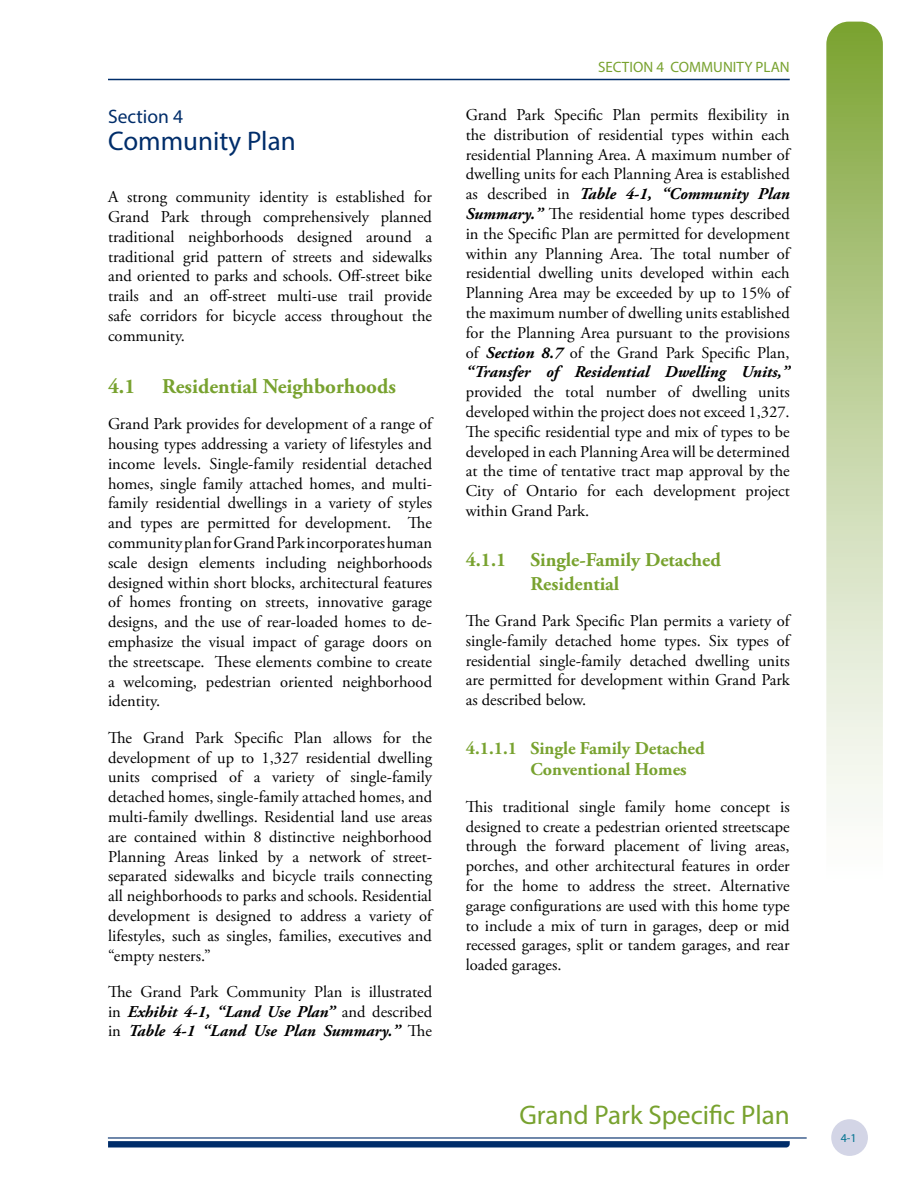
<style>
.page{position:relative;width:918px;height:1188px;background:#fff}
.page>*{position:absolute;margin:0;border:0;box-sizing:border-box;transform-origin:0 0}
.t1{font:27px "Myriad Pro";color:#78a22f}
.t2{font:27px "Myriad Pro";color:#002d6a}
.t3{font:700 21px "Adobe Garamond Pro";color:#78a22f}
.t4{font:700 19.5px/23.4px "Adobe Garamond Pro";color:#78a22f}
.t5{font:19.5px "Myriad Pro";color:#002d6a}
.t6{font:700 18px/21.6px "Adobe Garamond Pro";color:#78a22f}
.t7{font:16.5px/19.8px "Adobe Garamond Pro";color:#000;text-align:justify}
.t8{font:15px "Myriad Pro";color:#78a22f}
.t9{font:12px "Myriad Pro";color:#00728f}
.s1{font-weight:700;font-style:italic}
</style>
<div class="page">
<svg style="left:826px;top:22px;width:57px;height:789px;background:#c0d29e"></svg>
<div style="left:831px;top:1119px;width:37px;height:37px;background:#d3d5e6;border-radius:50%"></div>
<hr style="left:108px;top:79px;width:682px;height:1px;background:#002d6a">
<hr style="left:108px;top:1137px;width:699px;height:2px;background:#002d6a">
<svg style="left:108px;top:1141px;width:682px;height:7px;background:#163f77"></svg>
<p class="t5" style="left:108px;top:104px;width:77px">Section 4</p>
<h1 class="t2" style="left:108px;top:124px;width:189px">Community Plan</h1>
<p class="t7" style="left:108px;top:188px;width:326px">A strong community identity is established for Grand Park through comprehensively planned traditional neighborhoods designed around a traditional grid pattern of streets and sidewalks and oriented to parks and schools. Off-street bike trails and an off-street multi-use trail provide safe corridors for bicycle access throughout the community.</p>
<p class="t3" style="left:108px;top:374px;width:29px">4.1</p>
<p class="t3" style="left:162px;top:374px;width:235px">Residential Neighborhoods</p>
<p class="t7" style="left:108px;top:415px;width:326px">Grand Park provides for development of a range of housing types addressing a variety of lifestyles and income levels. Single-family residential detached homes, single family attached homes, and multi&shy;family residential dwellings in a variety of styles and types are permitted for development. The community plan for Grand Park incorporates human scale design elements including neighborhoods designed within short blocks, architectural features of homes fronting on streets, innovative garage designs, and the use of rear-loaded homes to de&shy;emphasize the visual impact of garage doors on the streetscape. These elements combine to create a welcoming, pedestrian oriented neighborhood identity.</p>
<p class="t7" style="left:108px;top:728px;width:326px">The Grand Park Specific Plan allows for the development of up to 1,327 residential dwelling units comprised of a variety of single-family detached homes, single-family attached homes, and multi-family dwellings. Residential land use areas are contained within 8 distinctive neighborhood Planning Areas linked by a network of street&shy;separated sidewalks and bicycle trails connecting all neighborhoods to parks and schools. Residential development is designed to address a variety of lifestyles, such as singles, families, executives and “empty nesters.”</p>
<p class="t7" style="left:108px;top:982px;width:326px">The Grand Park Community Plan is illustrated in <span class="s1">Exhibit 4-1, “Land Use Plan”</span> and described in <span class="s1">Table 4-1 “Land Use Plan Summary.”</span> The</p>
<p class="t8" style="left:598px;top:58px;width:193px">SECTION 4 COMMUNITY PLAN</p>
<p class="t7" style="left:466px;top:105px;width:326px">Grand Park Specific Plan permits flexibility in the distribution of residential types within each residential Planning Area. A maximum number of dwelling units for each Planning Area is established as described in <span class="s1">Table 4-1, “Community Plan Summary.”</span> The residential home types described in the Specific Plan are permitted for development within any Planning Area. The total number of residential dwelling units developed within each Planning Area may be exceeded by up to 15% of the maximum number of dwelling units established for the Planning Area pursuant to the provisions of <span class="s1">Section 8.7</span> of the Grand Park Specific Plan, <span class="s1">“Transfer of Residential Dwelling Units,”</span></p>
<p class="t7" style="left:466px;top:383px;width:326px">provided the total number of dwelling units developed within the project does not exceed 1,327.<br>The specific residential type and mix of types to be developed in each Planning Area will be determined at the time of tentative tract map approval by the City of Ontario for each development project within Grand Park.</p>
<p class="t4" style="left:531px;top:549px;width:192px;text-indent:-65px">4.1.1 Single-Family Detached<br>Residential</p>
<p class="t7" style="left:466px;top:612px;width:326px">The Grand Park Specific Plan permits a variety of single-family detached home types. Six types of residential single-family detached dwelling units are permitted for development within Grand Park as described below.</p>
<p class="t6" style="left:531px;top:738px;width:176px;text-indent:-65px">4.1.1.1 Single Family Detached<br>Conventional Homes</p>
<p class="t7" style="left:466px;top:797px;width:326px">This traditional single family home concept is designed to create a pedestrian oriented streetscape through the forward placement of living areas, porches, and other architectural features in order for the home to address the street. Alternative garage configurations are used with this home type to include a mix of turn in garages, deep or mid recessed garages, split or tandem garages, and rear loaded garages.</p>
<h1 class="t1" style="left:520px;top:1099px;width:272px">Grand Park Specific Plan</h1>
<p class="t9" style="left:841px;top:1131px;width:17px">4-1</p>
</div>
